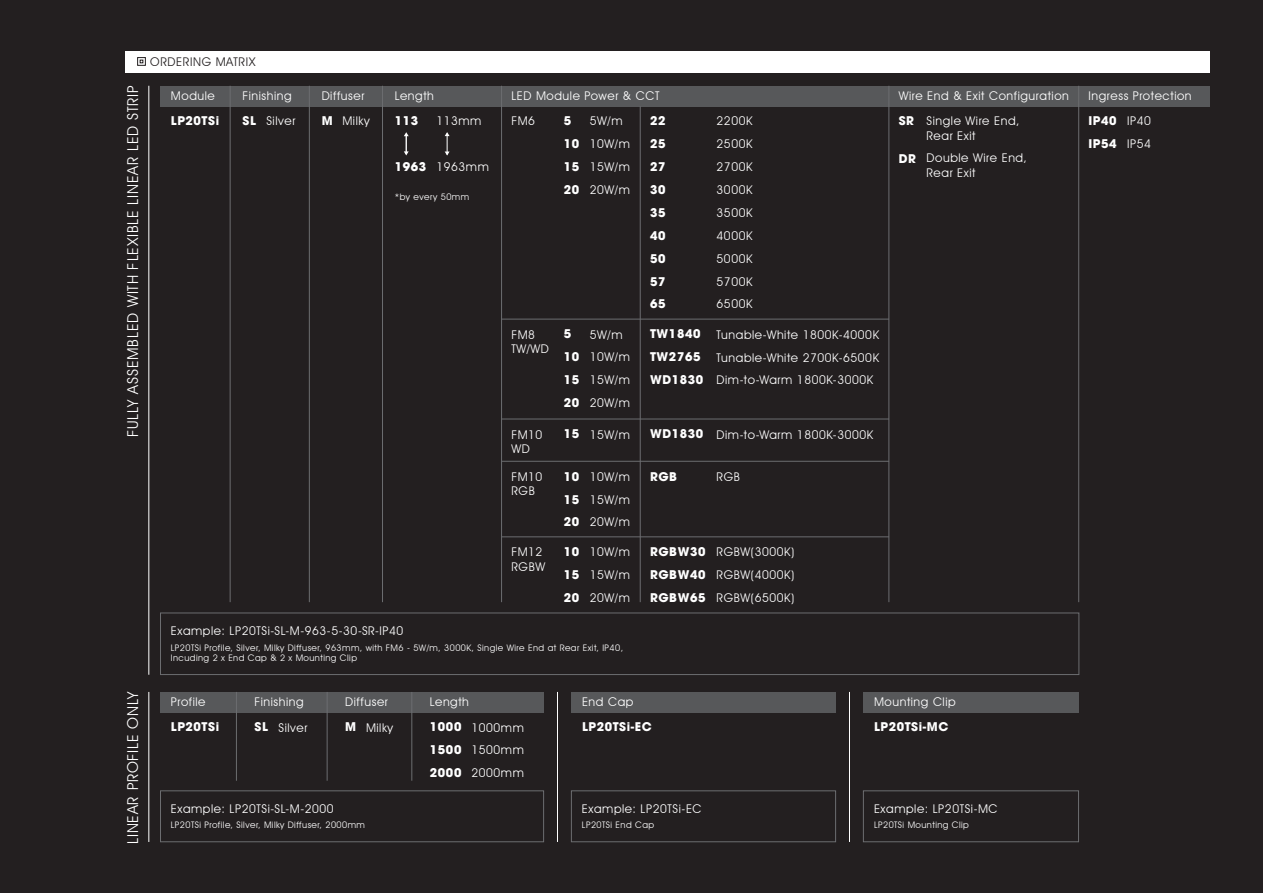
<style>
.page{position:relative;width:1263px;height:893px;background:#231f20}
.page>*{position:absolute;margin:0;border:0;box-sizing:border-box;transform-origin:0 0}
.t1{font:15px "Avant Garde IT Cby BT";letter-spacing:.05em;color:#fff}
.t2{font:12px/14.2px "Avant Garde IT Cby BT";letter-spacing:.05em;color:#fff}
.t3{font:700 12px "Avant Garde LT";letter-spacing:.05em;color:#fff}
.t4{font:12px "Avant Garde IT Cby BT";letter-spacing:.05em;color:#231f20}
.t5{font:9px/10.8px "Avant Garde IT Cby BT";letter-spacing:.05em;color:#fff}
</style>
<div class="page">
<div style="left:160px;top:86px;width:1050px;height:20px;background:#57585a"></div>
<hr style="left:148px;top:86px;width:1px;height:589px;background:#fff">
<hr style="left:230px;top:86px;width:1px;height:516px;background:#6c6d70">
<hr style="left:1078px;top:86px;width:1px;height:516px;background:#6c6d70">
<hr style="left:889px;top:86px;width:1px;height:516px;background:#6c6d70">
<hr style="left:640px;top:106px;width:1px;height:496px;background:#6c6d70">
<hr style="left:501px;top:86px;width:1px;height:516px;background:#6c6d70">
<hr style="left:382px;top:86px;width:1px;height:516px;background:#6c6d70">
<hr style="left:309px;top:86px;width:1px;height:516px;background:#6c6d70">
<div style="left:125px;top:51px;width:1085px;height:21px;background:#fff"></div>
<div style="left:137px;top:57px;width:9px;height:9px;border:1px solid #231f20"></div>
<div style="left:160px;top:613px;width:919px;height:62px;border:1px solid #6c6d70"></div>
<hr style="left:501px;top:319px;width:388px;height:1px;background:#6c6d70">
<hr style="left:501px;top:461px;width:388px;height:1px;background:#6c6d70">
<hr style="left:501px;top:537px;width:388px;height:1px;background:#6c6d70">
<div style="left:160px;top:692px;width:384px;height:20px;background:#57585a"></div>
<hr style="left:148px;top:692px;width:1px;height:150px;background:#fff">
<hr style="left:236px;top:692px;width:1px;height:89px;background:#6c6d70">
<hr style="left:412px;top:692px;width:1px;height:89px;background:#6c6d70">
<hr style="left:327px;top:692px;width:1px;height:89px;background:#6c6d70">
<div style="left:160px;top:791px;width:384px;height:51px;border:1px solid #6c6d70"></div>
<hr style="left:557px;top:692px;width:1px;height:150px;background:#fff">
<hr style="left:849px;top:692px;width:1px;height:150px;background:#fff">
<div style="left:571px;top:692px;width:265px;height:20px;background:#57585a"></div>
<div style="left:571px;top:791px;width:265px;height:51px;border:1px solid #6c6d70"></div>
<div style="left:863px;top:692px;width:215px;height:20px;background:#57585a"></div>
<div style="left:863px;top:791px;width:216px;height:51px;border:1px solid #6c6d70"></div>
<svg style="left:404px;top:132px;width:5px;height:23px"></svg>
<svg style="left:445px;top:132px;width:5px;height:24px"></svg>
<hr style="left:501px;top:419px;width:388px;height:1px;background:#6c6d70">
<p class="t4" style="left:150px;top:54px;width:107px">ORDERING MATRIX</p>
<p class="t1" style="left:124px;top:437px;width:353px;rotate:-90deg">FULLY ASSEMBLED WITH FLEXIBLE LINEAR LED STRIP</p>
<p class="t2" style="left:171px;top:88px;width:45px">Module</p>
<p class="t3" style="left:171px;top:113px;width:50px">LP20TSi</p>
<p class="t2" style="left:242px;top:88px;width:51px">Finishing</p>
<p class="t3" style="left:242px;top:113px;width:15px">SL</p>
<p class="t2" style="left:266px;top:114px;width:30px">Silver</p>
<p class="t2" style="left:322px;top:88px;width:44px">Diffuser</p>
<p class="t3" style="left:322px;top:113px;width:12px">M</p>
<p class="t2" style="left:342px;top:114px;width:29px">Milky</p>
<p class="t2" style="left:395px;top:88px;width:41px">Length</p>
<p class="t3" style="left:395px;top:113px;width:25px">113</p>
<p class="t3" style="left:395px;top:159px;width:33px">1963</p>
<p class="t2" style="left:436px;top:114px;width:47px">113mm</p>
<p class="t2" style="left:436px;top:159px;width:54px">1963mm</p>
<p class="t5" style="left:395px;top:191px;width:76px">*by every 50mm</p>
<p class="t2" style="left:511px;top:88px;width:150px">LED Module Power &amp; CCT</p>
<p class="t3" style="left:564px;top:113px;width:9px">5</p>
<p class="t3" style="left:564px;top:136px;width:17px">10</p>
<p class="t3" style="left:564px;top:159px;width:17px">15</p>
<p class="t3" style="left:564px;top:182px;width:17px">20</p>
<p class="t3" style="left:650px;top:113px;width:17px">22</p>
<p class="t3" style="left:650px;top:136px;width:17px">25</p>
<p class="t3" style="left:650px;top:159px;width:17px">27</p>
<p class="t3" style="left:650px;top:182px;width:17px">30</p>
<p class="t3" style="left:650px;top:205px;width:17px">35</p>
<p class="t3" style="left:650px;top:228px;width:17px">40</p>
<p class="t3" style="left:650px;top:250px;width:17px">50</p>
<p class="t3" style="left:650px;top:273px;width:17px">57</p>
<p class="t3" style="left:650px;top:296px;width:17px">65</p>
<p class="t2" style="left:511px;top:114px;width:25px">FM6</p>
<p class="t2" style="left:590px;top:114px;width:34px">5W/m</p>
<p class="t2" style="left:590px;top:137px;width:42px">10W/m</p>
<p class="t2" style="left:590px;top:159px;width:42px">15W/m</p>
<p class="t2" style="left:590px;top:182px;width:42px">20W/m</p>
<p class="t2" style="left:511px;top:327px;width:39px">FM8<br>TW/WD</p>
<p class="t3" style="left:564px;top:326px;width:9px">5</p>
<p class="t3" style="left:564px;top:349px;width:17px">10</p>
<p class="t3" style="left:564px;top:372px;width:17px">15</p>
<p class="t3" style="left:564px;top:395px;width:17px">20</p>
<p class="t2" style="left:590px;top:327px;width:34px">5W/m</p>
<p class="t2" style="left:590px;top:350px;width:42px">10W/m</p>
<p class="t2" style="left:590px;top:373px;width:42px">15W/m</p>
<p class="t2" style="left:590px;top:395px;width:42px">20W/m</p>
<p class="t3" style="left:650px;top:326px;width:52px">TW1840</p>
<p class="t3" style="left:650px;top:349px;width:52px">TW2765</p>
<p class="t3" style="left:650px;top:372px;width:55px">WD1830</p>
<p class="t2" style="left:716px;top:114px;width:37px">2200K</p>
<p class="t2" style="left:716px;top:137px;width:37px">2500K</p>
<p class="t2" style="left:716px;top:160px;width:37px">2700K</p>
<p class="t2" style="left:716px;top:183px;width:37px">3000K</p>
<p class="t2" style="left:716px;top:205px;width:37px">3500K</p>
<p class="t2" style="left:716px;top:228px;width:37px">4000K</p>
<p class="t2" style="left:716px;top:251px;width:37px">5000K</p>
<p class="t2" style="left:716px;top:274px;width:37px">5700K</p>
<p class="t2" style="left:716px;top:297px;width:37px">6500K</p>
<p class="t2" style="left:716px;top:327px;width:164px">Tunable-White 1800K-4000K</p>
<p class="t2" style="left:716px;top:350px;width:164px">Tunable-White 2700K-6500K</p>
<p class="t2" style="left:716px;top:373px;width:158px">Dim-to-Warm 1800K-3000K</p>
<p class="t2" style="left:511px;top:427px;width:33px">FM10</p>
<p class="t3" style="left:564px;top:426px;width:17px">15</p>
<p class="t2" style="left:590px;top:427px;width:42px">15W/m</p>
<p class="t2" style="left:511px;top:441px;width:20px">WD</p>
<p class="t3" style="left:650px;top:426px;width:55px">WD1830</p>
<p class="t2" style="left:716px;top:427px;width:158px">Dim-to-Warm 1800K-3000K</p>
<p class="t2" style="left:511px;top:469px;width:33px">FM10<br>RGB</p>
<p class="t3" style="left:564px;top:468px;width:17px">10</p>
<p class="t3" style="left:564px;top:491px;width:17px">15</p>
<p class="t3" style="left:564px;top:514px;width:17px">20</p>
<p class="t2" style="left:590px;top:469px;width:42px">10W/m</p>
<p class="t2" style="left:590px;top:492px;width:42px">15W/m</p>
<p class="t2" style="left:590px;top:515px;width:42px">20W/m</p>
<p class="t3" style="left:650px;top:468px;width:29px">RGB</p>
<p class="t2" style="left:716px;top:469px;width:25px">RGB</p>
<p class="t2" style="left:511px;top:545px;width:35px">FM12<br>RGBW</p>
<p class="t3" style="left:564px;top:544px;width:17px">10</p>
<p class="t3" style="left:564px;top:567px;width:17px">15</p>
<p class="t3" style="left:564px;top:590px;width:17px">20</p>
<p class="t2" style="left:590px;top:545px;width:42px">10W/m</p>
<p class="t2" style="left:590px;top:568px;width:42px">15W/m</p>
<p class="t2" style="left:590px;top:590px;width:42px">20W/m</p>
<p class="t3" style="left:650px;top:544px;width:57px">RGBW30</p>
<p class="t3" style="left:650px;top:567px;width:57px">RGBW40</p>
<p class="t3" style="left:650px;top:590px;width:57px">RGBW65</p>
<p class="t2" style="left:716px;top:545px;width:79px">RGBW(3000K)</p>
<p class="t2" style="left:716px;top:568px;width:79px">RGBW(4000K)</p>
<p class="t2" style="left:716px;top:591px;width:79px">RGBW(6500K)</p>
<p class="t2" style="left:171px;top:624px;width:234px">Example: LP20TSi-SL-M-963-5-30-SR-IP40</p>
<p class="t5" style="left:171px;top:642px;width:454px">LP20TSi Profile, Silver, Milky Diffuser, 963mm, with FM6 - 5W/m, 3000K, Single Wire End at Rear Exit, IP40,<br>Incuding 2 x End Cap &amp; 2 x Mounting Clip</p>
<p class="t2" style="left:899px;top:88px;width:172px">Wire End &amp; Exit Configuration</p>
<p class="t3" style="left:899px;top:113px;width:17px">SR</p>
<p class="t3" style="left:899px;top:150px;width:19px">DR</p>
<p class="t2" style="left:926px;top:114px;width:94px">Single Wire End,<br>Rear Exit</p>
<p class="t2" style="left:926px;top:151px;width:102px">Double Wire End,<br>Rear Exit</p>
<p class="t1" style="left:124px;top:844px;width:154px;rotate:-90deg">LINEAR PROFILE ONLY</p>
<p class="t2" style="left:171px;top:694px;width:36px">Profile</p>
<p class="t2" style="left:345px;top:694px;width:44px">Diffuser</p>
<p class="t3" style="left:345px;top:719px;width:12px">M</p>
<p class="t2" style="left:366px;top:720px;width:29px">Milky</p>
<p class="t2" style="left:255px;top:694px;width:51px">Finishing</p>
<p class="t3" style="left:255px;top:719px;width:15px">SL</p>
<p class="t2" style="left:278px;top:720px;width:30px">Silver</p>
<p class="t3" style="left:171px;top:719px;width:50px">LP20TSi</p>
<p class="t2" style="left:171px;top:802px;width:164px">Example: LP20TSi-SL-M-2000</p>
<p class="t5" style="left:171px;top:820px;width:196px">LP20TSi Profile, Silver, Milky Diffuser, 2000mm</p>
<p class="t2" style="left:430px;top:694px;width:41px">Length</p>
<p class="t3" style="left:430px;top:719px;width:33px">1000</p>
<p class="t3" style="left:430px;top:742px;width:33px">1500</p>
<p class="t3" style="left:430px;top:765px;width:33px">2000</p>
<p class="t2" style="left:471px;top:720px;width:54px">1000mm</p>
<p class="t2" style="left:471px;top:743px;width:54px">1500mm</p>
<p class="t2" style="left:471px;top:766px;width:54px">2000mm</p>
<p class="t2" style="left:582px;top:694px;width:53px">End Cap</p>
<p class="t3" style="left:582px;top:719px;width:71px">LP20TSi-EC</p>
<p class="t2" style="left:582px;top:802px;width:121px">Example: LP20TSi-EC</p>
<p class="t5" style="left:582px;top:820px;width:74px">LP20TSi End Cap</p>
<p class="t2" style="left:874px;top:694px;width:83px">Mounting Clip</p>
<p class="t3" style="left:874px;top:719px;width:76px">LP20TSi-MC</p>
<p class="t2" style="left:874px;top:802px;width:125px">Example: LP20TSi-MC</p>
<p class="t5" style="left:874px;top:820px;width:96px">LP20TSi Mounting Clip</p>
<p class="t2" style="left:1088px;top:88px;width:105px">Ingress Protection</p>
<p class="t3" style="left:1088px;top:113px;width:30px">IP40</p>
<p class="t3" style="left:1088px;top:136px;width:30px">IP54</p>
<p class="t2" style="left:1127px;top:114px;width:25px">IP40</p>
<p class="t2" style="left:1127px;top:137px;width:25px">IP54</p>
</div>
